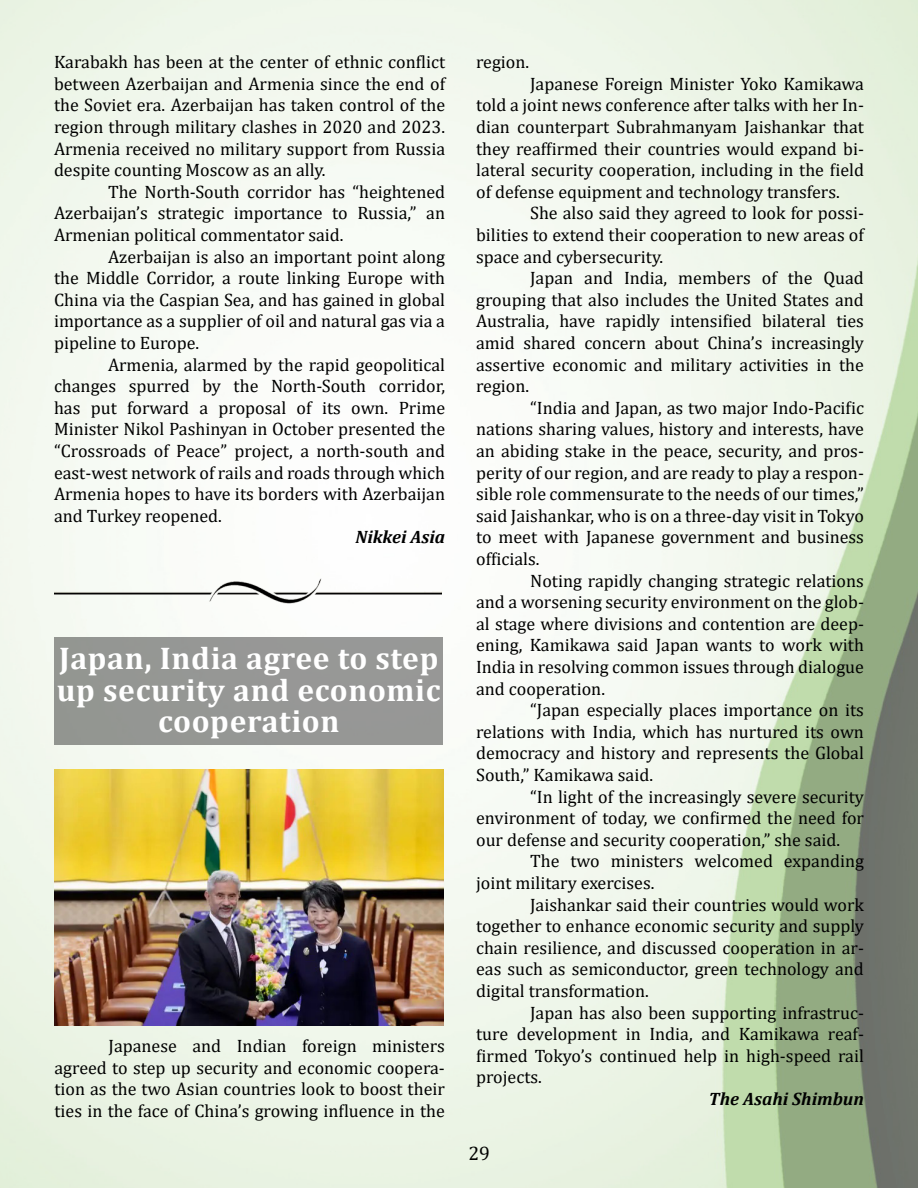
<style>
.page{position:relative;width:918px;height:1188px;background:#fff}
.page>*{position:absolute;margin:0;border:0;box-sizing:border-box;transform-origin:0 0}
.Head{font:700 31.5px/31.5px "Cambria";letter-spacing:.02em;color:#fff;text-align:center}
.t1{font:19.5px "Cambria";color:#000}
.Body{font:18px/21.6px "Cambria";color:#000;text-align:justify}
.Source{font:italic 700 18px "Cambria";color:#000}
</style>
<div class="page">
<img style="left:0;top:1px;width:918px;height:1186px">
<img style="left:55px;top:576px;width:387px;height:36px">
<div style="left:54px;top:637px;width:389px;height:107px;background:#969795"></div>
<img style="left:55px;top:770px;width:388px;height:256px">
<p class="Body" style="left:54px;top:51px;width:393px">Karabakh has been at the center of ethnic conflict between Azerbaijan and Armenia since the end of the Soviet era. Azerbaijan has taken control of the region through military clashes in 2020 and 2023.<br>Armenia received no military support from Russia despite counting Moscow as an ally.</p>
<p class="Body" style="left:54px;top:181px;width:393px;text-indent:54px">The North-South corridor has “heightened Azerbaijan’s strategic importance to Russia,” an Armenian political commentator said.</p>
<p class="Body" style="left:54px;top:246px;width:393px;text-indent:54px">Azerbaijan is also an important point along the Middle Corridor, a route linking Europe with China via the Caspian Sea, and has gained in global importance as a supplier of oil and natural gas via a pipeline to Europe.</p>
<p class="Body" style="left:54px;top:354px;width:393px;text-indent:54px">Armenia, alarmed by the rapid geopolitical changes spurred by the North-South corridor, has put forward a proposal of its own. Prime Minister Nikol Pashinyan in October presented the “Crossroads of Peace” project, a north-south and east-west network of rails and roads through which Armenia hopes to have its borders with Azerbaijan and Turkey reopened.</p>
<p class="Source" style="left:356px;top:525px;width:91px">Nikkei Asia</p>
<p class="Head" style="left:57px;top:642px;width:385px">Japan, India agree to step up security and economic cooperation</p>
<p class="Body" style="left:55px;top:1035px;width:392px;text-indent:54px">Japanese and Indian foreign ministers agreed to step up security and economic coopera&shy;tion as the two Asian countries look to boost their ties in the face of China’s growing influence in the</p>
<p class="Body" style="left:476px;top:51px;width:55px">region.</p>
<p class="Body" style="left:476px;top:73px;width:389px;text-indent:54px">Japanese Foreign Minister Yoko Kamikawa told a joint news conference after talks with her In&shy;dian counterpart Subrahmanyam Jaishankar that they reaffirmed their countries would expand bi&shy;lateral security cooperation, including in the field of defense equipment and technology transfers.</p>
<p class="Body" style="left:476px;top:202px;width:389px;text-indent:54px">She also said they agreed to look for possi&shy;bilities to extend their cooperation to new areas of space and cybersecurity.</p>
<p class="Body" style="left:476px;top:267px;width:389px;text-indent:54px">Japan and India, members of the Quad grouping that also includes the United States and Australia, have rapidly intensified bilateral ties amid shared concern about China’s increasingly assertive economic and military activities in the region.</p>
<p class="Body" style="left:476px;top:397px;width:389px;text-indent:54px">“India and Japan, as two major Indo-Pacific nations sharing values, history and interests, have an abiding stake in the peace, security, and pros&shy;perity of our region, and are ready to play a respon&shy;sible role commensurate to the needs of our times,” said Jaishankar, who is on a three-day visit in Tokyo to meet with Japanese government and business officials.</p>
<p class="Body" style="left:476px;top:570px;width:389px;text-indent:54px">Noting rapidly changing strategic relations and a worsening security environment on the glob&shy;al stage where divisions and contention are deep&shy;ening, Kamikawa said Japan wants to work with India in resolving common issues through dialogue and cooperation.</p>
<p class="Body" style="left:476px;top:699px;width:389px;text-indent:54px">“Japan especially places importance on its relations with India, which has nurtured its own democracy and history and represents the Global South,” Kamikawa said.</p>
<p class="Body" style="left:476px;top:786px;width:389px;text-indent:54px">“In light of the increasingly severe security environment of today, we confirmed the need for our defense and security cooperation,” she said.</p>
<p class="Body" style="left:476px;top:850px;width:389px;text-indent:54px">The two ministers welcomed expanding joint military exercises.</p>
<p class="Body" style="left:476px;top:894px;width:389px;text-indent:54px">Jaishankar said their countries would work together to enhance economic security and supply chain resilience, and discussed cooperation in ar&shy;eas such as semiconductor, green technology and digital transformation.</p>
<p class="Body" style="left:476px;top:1002px;width:389px;text-indent:54px">Japan has also been supporting infrastruc&shy;ture development in India, and Kamikawa reaf&shy;firmed Tokyo’s continued help in high-speed rail projects.</p>
<p class="Source" style="left:709px;top:1086px;width:157px">The Asahi Shimbun</p>
<p class="t1" style="left:468px;top:1142px;width:23px">29</p>
</div>
